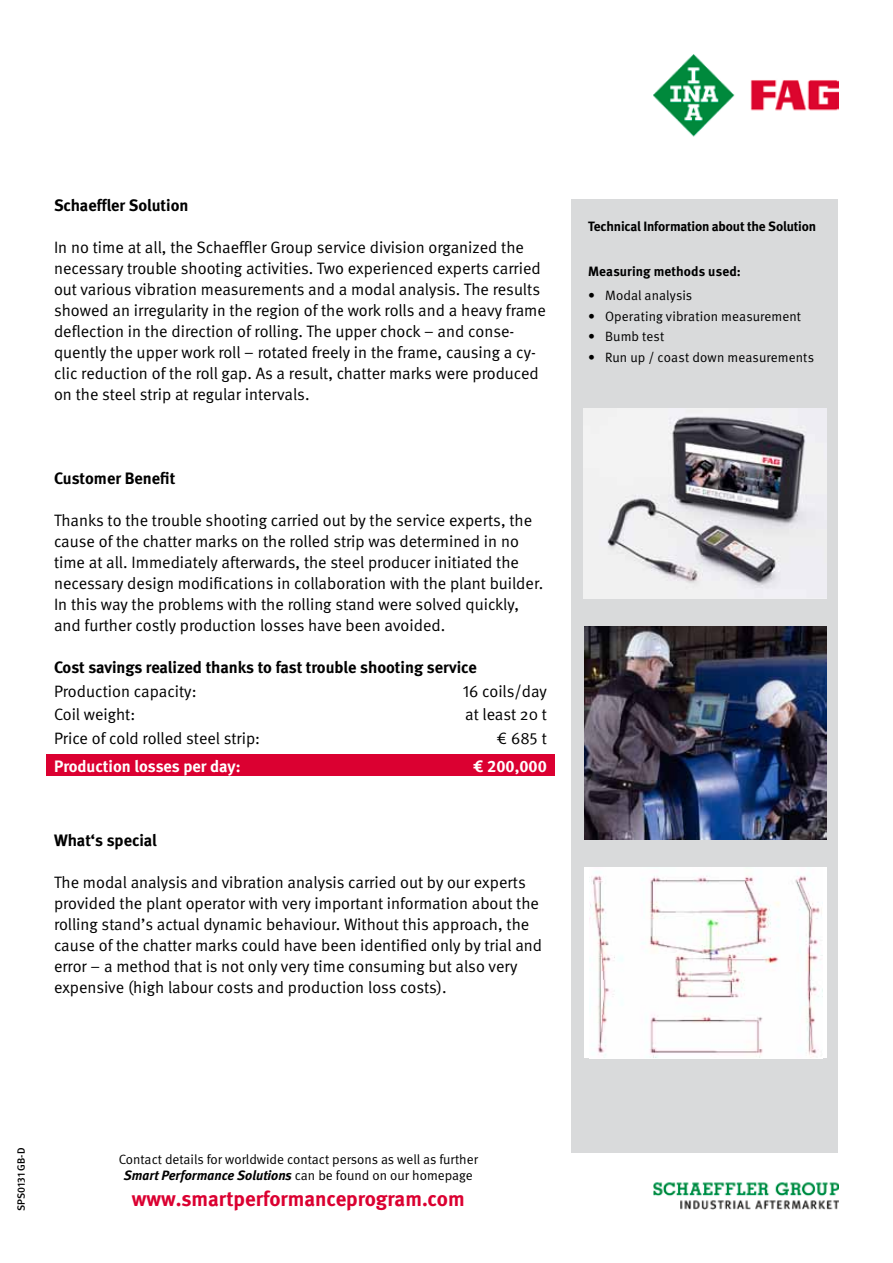
<style>
.page{position:relative;width:893px;height:1263px;background:#fff}
.page>*{position:absolute;margin:0;border:0;box-sizing:border-box;transform-origin:0 0}
.t1{font:700 21px "Meta";color:#db0031}
.t2{font:16.5px/21px "Meta Normal";color:#000}
.t3{font:700 16.5px "Meta";color:#000}
.t4{font:700 16.5px "Meta";color:#fff}
.t5{font:16.5px "Meta Bold Caps Expert";color:#fff}
.t6{font:16.5px "Meta Normal Caps Expert";color:#000}
.t7{font:13.5px "Meta Normal";color:#000}
.t8{font:700 13.5px "Meta";letter-spacing:-.01em;color:#000}
.t9{font:italic 700 13.5px "Meta";color:#000}
.t10{font:500 10.5px "Meta";color:#000}
.s1{font-family:"Meta Normal Caps Expert"}
.s2{font-family:"Meta Normal"}
.s3{font-family:"Meta";font-weight:700}
.s4{font-family:"Meta Medium Caps Expert";font-weight:400}
.s5{font-family:"Meta Normal";font-weight:400;font-style:normal}
</style>
<div class="page">
<div style="left:571px;top:200px;width:267px;height:953px;background:#d9dadb"></div>
<div style="left:47px;top:754px;width:508px;height:22px;background:#db0031"></div>
<img style="left:654px;top:54px;width:185px;height:83px">
<img style="left:654px;top:1182px;width:185px;height:28px">
<img style="left:584px;top:408px;width:242px;height:191px">
<img style="left:584px;top:626px;width:242px;height:214px">
<div style="left:584px;top:867px;width:242px;height:191px;background:#fff"></div>
<img style="left:589px;top:871px;width:233px;height:187px">
<p class="t3" style="left:54px;top:195px;width:136px">Schaeffler Solution</p>
<p class="t2" style="left:54px;top:237px;width:493px">In no time at all, the Schaeffler Group service division organized the necessary trouble shooting activities. Two experienced experts carried out various vibration measurements and a modal analysis. The results showed an irregularity in the region of the work rolls and a heavy frame deflection in the direction of rolling. The upper chock – and conse&shy;quently the upper work roll – rotated freely in the frame, causing a cy&shy;clic reduction of the roll gap. As a result, chatter marks were produced on the steel strip at regular intervals.</p>
<p class="t3" style="left:54px;top:468px;width:123px">Customer Benefit</p>
<p class="t2" style="left:54px;top:510px;width:491px">Thanks to the trouble shooting carried out by the service experts, the cause of the chatter marks on the rolled strip was determined in no time at all. Immediately afterwards, the steel producer initiated the necessary design modifications in collaboration with the plant builder.<br>In this way the problems with the rolling stand were solved quickly, and further costly production losses have been avoided.</p>
<p class="t3" style="left:54px;top:657px;width:424px">Cost savings realized thanks to fast trouble shooting service</p>
<p class="t2" style="left:54px;top:680px;width:144px">Production capacity:</p>
<p class="t2" style="left:463px;top:680px;width:86px"><span class="s1">16</span> coils/day</p>
<p class="t2" style="left:54px;top:704px;width:83px">Coil weight:</p>
<p class="t2" style="left:465px;top:704px;width:83px">at least 20 t</p>
<p class="t2" style="left:54px;top:727px;width:208px">Price of cold rolled steel strip:</p>
<p class="t6" style="left:496px;top:729px;width:52px">€ 685 <span class="s2">t</span></p>
<p class="t4" style="left:54px;top:756px;width:188px">Production losses per day:</p>
<p class="t5" style="left:473px;top:756px;width:75px"><span class="s3">€</span> 200<span class="s3">,</span>000</p>
<p class="t3" style="left:54px;top:829px;width:104px">What‘s special</p>
<p class="t2" style="left:54px;top:871px;width:490px">The modal analysis and vibration analysis carried out by our experts provided the plant operator with very important information about the rolling stand’s actual dynamic behaviour. Without this approach, the cause of the chatter marks could have been identified only by trial and error – a method that is not only very time consuming but also very expensive (high labour costs and production loss costs).</p>
<p class="t8" style="left:588px;top:217px;width:229px">Technical Information about the Solution</p>
<p class="t8" style="left:588px;top:263px;width:154px">Measuring methods used:</p>
<p class="t7" style="left:588px;top:288px;width:106px">• Modal analysis</p>
<p class="t7" style="left:588px;top:308px;width:215px">• Operating vibration measurement</p>
<p class="t7" style="left:588px;top:329px;width:78px">• Bumb test</p>
<p class="t7" style="left:588px;top:349px;width:228px">• Run up / coast down measurements</p>
<p class="t10" style="left:15px;top:1211px;width:65px;rotate:-90deg">SPS<span class="s4">0131</span> GB-D</p>
<p class="t7" style="left:119px;top:1152px;width:361px">Contact details for worldwide contact persons as well as further</p>
<p class="t9" style="left:124px;top:1167px;width:350px">Smart Performance Solutions <span class="s5">can be found on our homepage</span></p>
<p class="t1" style="left:132px;top:1185px;width:334px">www.smartperformanceprogram.com</p>
</div>
